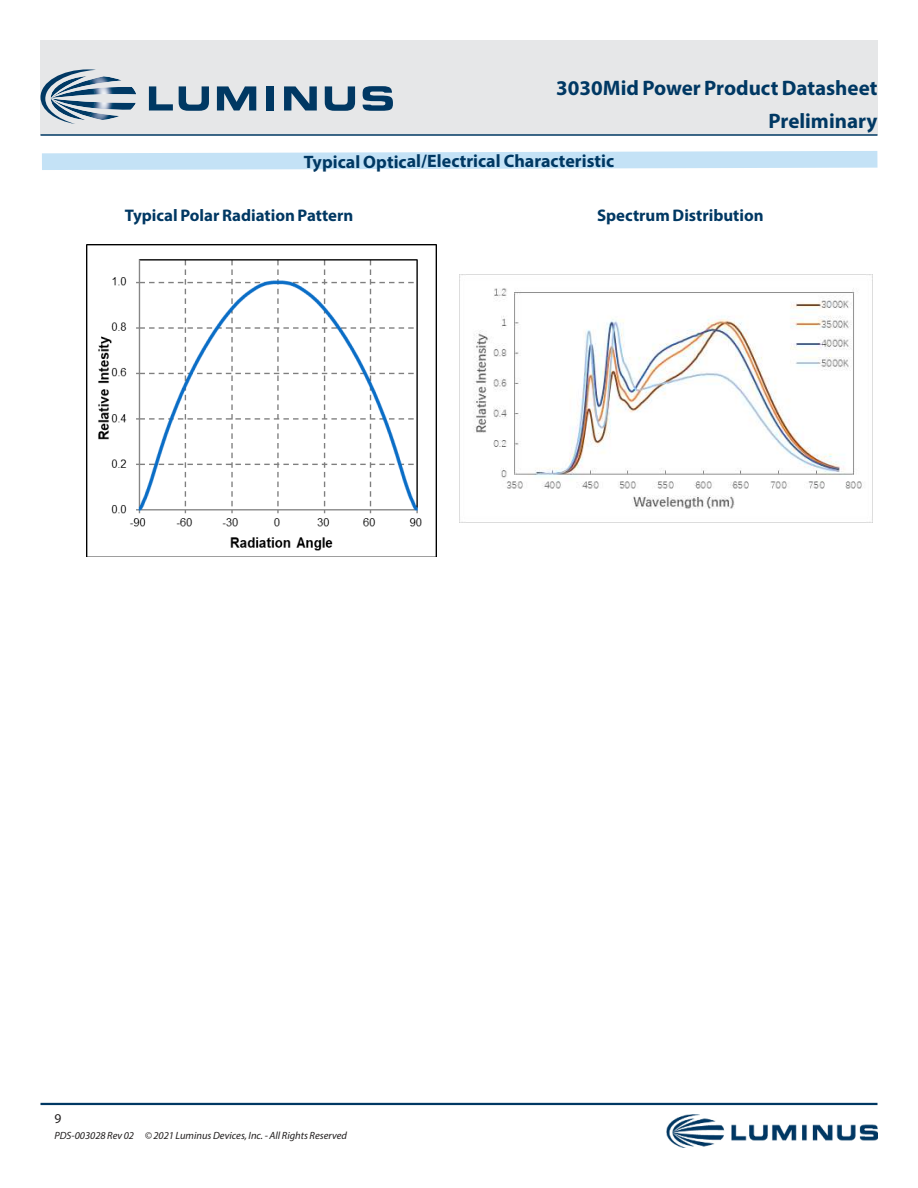
<style>
.page{position:relative;width:918px;height:1188px;background:#fff}
.page>*{position:absolute;margin:0;border:0;box-sizing:border-box;transform-origin:0 0}
.t1{font:700 21px/33px "Myriad Pro";color:#003863;text-align:right}
.t2{font:700 18px "Myriad Pro";letter-spacing:-.005em;color:#003863}
.t3{font:700 16.8px "Myriad Pro";color:#003863}
.t4{font:13.5px "Myriad Pro";color:#221f1f}
.t5{font:italic 10.5px "Myriad Pro";color:#221f1f}
</style>
<div class="page">
<div style="left:41px;top:40px;width:837px;height:95px;background:#e6e7e8"></div>
<hr style="left:41px;top:1103px;width:837px;height:2px;background:#003863">
<hr style="left:41px;top:134px;width:837px;height:2px;background:#003863">
<img style="left:96px;top:102px;width:7px;height:18px">
<svg style="left:40px;top:69px;width:56px;height:55px"></svg>
<svg style="left:149px;top:86px;width:24px;height:25px"></svg>
<svg style="left:179px;top:86px;width:30px;height:25px"></svg>
<svg style="left:217px;top:86px;width:39px;height:25px"></svg>
<div style="left:266px;top:86px;width:8px;height:25px;background:#003863"></div>
<svg style="left:284px;top:86px;width:33px;height:25px"></svg>
<svg style="left:325px;top:86px;width:30px;height:25px"></svg>
<svg style="left:363px;top:86px;width:30px;height:25px"></svg>
<svg style="left:42px;top:151px;width:836px;height:19px;background:#cbe5f7"></svg>
<img style="left:666px;top:1115px;width:212px;height:33px">
<img style="left:86px;top:245px;width:350px;height:312px">
<img style="left:459px;top:274px;width:413px;height:248px">
<h1 class="t1" style="left:556px;top:73px;width:323px">3030Mid Power Product Datasheet<br>Preliminary</h1>
<h2 class="t2" style="left:304px;top:154px;width:312px">Typical Optical/Electrical Characteristic</h2>
<h3 class="t3" style="left:125px;top:209px;width:230px">Typical Polar Radiation Pattern</h3>
<h3 class="t3" style="left:597px;top:209px;width:168px">Spectrum Distribution</h3>
<p class="t4" style="left:54px;top:1113px;width:8px">9</p>
<p class="t5" style="left:54px;top:1132px;width:294px">PDS-003028 Rev 02 © 2021 Luminus Devices, Inc. - All Rights Reserved</p>
</div>
